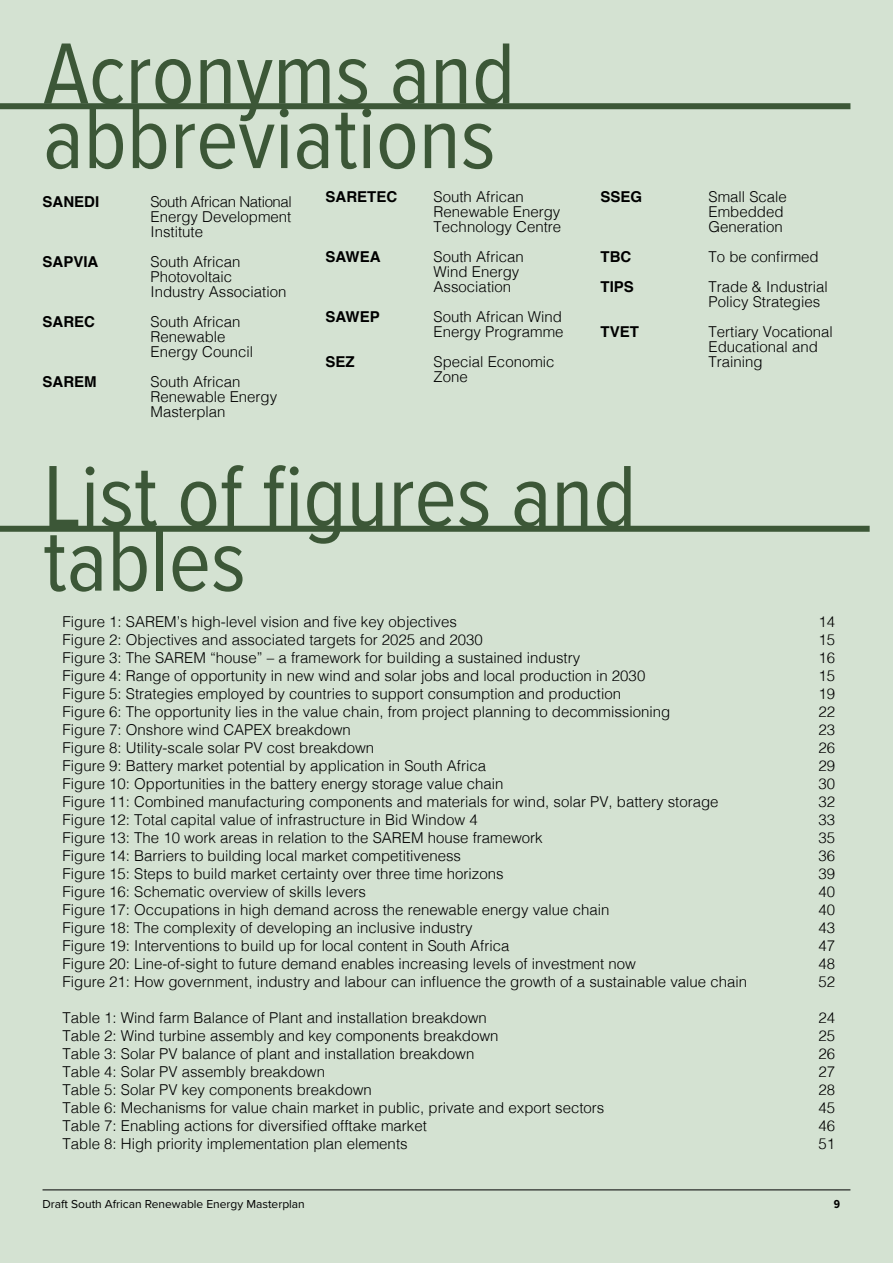
<style>
.page{position:relative;width:893px;height:1263px;background:#d4e2d2}
.page>*{position:absolute;margin:0;border:0;box-sizing:border-box;transform-origin:0 0}
.t1{font:90px/64.5px "Proxima Nova Cond";color:#3c5737}
.t2{font:300 15px/15px "Helvetica";color:#000}
.t3{font:700 15px "Helvetica";color:#000}
.t4{font:12px "Proxima Nova";color:#000}
.t5{font:700 12px "Proxima Nova Cond";color:#000}
</style>
<div class="page">
<hr style="left:43px;top:1189px;width:807px;height:1px;background:#000">
<div style="left:0;top:103px;width:850px;height:6px;border:3px solid #3c5737"></div>
<div style="left:0;top:526px;width:870px;height:6px;border:3px solid #3c5737"></div>
<h1 class="t1" style="left:43px;top:38px;width:474px">Acronyms and abbreviations</h1>
<p class="t3" style="left:43px;top:189px;width:58px">SANEDI</p>
<p class="t2" style="left:151px;top:193px;width:143px;text-align:justify">South African National Energy Development Institute</p>
<p class="t3" style="left:43px;top:249px;width:57px">SAPVIA</p>
<p class="t2" style="left:151px;top:253px;width:137px">South African<br>Photovoltaic<br>Industry Association</p>
<p class="t3" style="left:43px;top:309px;width:54px">SAREC</p>
<p class="t2" style="left:151px;top:313px;width:104px">South African<br>Renewable<br>Energy Council</p>
<p class="t3" style="left:43px;top:369px;width:56px">SAREM</p>
<p class="t2" style="left:151px;top:373px;width:128px">South African<br>Renewable Energy<br>Masterplan</p>
<p class="t3" style="left:326px;top:185px;width:73px">SARETEC</p>
<p class="t2" style="left:434px;top:188px;width:129px">South African<br>Renewable Energy<br>Technology Centre</p>
<p class="t3" style="left:326px;top:245px;width:57px">SAWEA</p>
<p class="t2" style="left:434px;top:248px;width:92px">South African<br>Wind Energy<br>Association</p>
<p class="t3" style="left:326px;top:305px;width:56px">SAWEP</p>
<p class="t2" style="left:434px;top:308px;width:132px">South African Wind<br>Energy Programme</p>
<p class="t3" style="left:326px;top:350px;width:31px">SEZ</p>
<p class="t2" style="left:434px;top:353px;width:122px">Special Economic<br>Zone</p>
<p class="t3" style="left:601px;top:185px;width:43px">SSEG</p>
<p class="t2" style="left:709px;top:188px;width:80px">Small Scale<br>Embedded<br>Generation</p>
<p class="t3" style="left:601px;top:245px;width:32px">TBC</p>
<p class="t2" style="left:709px;top:248px;width:112px">To be confirmed</p>
<p class="t3" style="left:601px;top:275px;width:35px">TIPS</p>
<p class="t2" style="left:709px;top:278px;width:121px">Trade &amp; Industrial<br>Policy Strategies</p>
<p class="t3" style="left:601px;top:320px;width:40px">TVET</p>
<p class="t2" style="left:709px;top:323px;width:126px">Tertiary Vocational<br>Educational and<br>Training</p>
<h1 class="t1" style="left:43px;top:460px;width:595px">List of figures and tables</h1>
<p class="t2" style="left:63px;top:613px;width:396px">Figure 1: SAREM’s high-level vision and five key objectives</p>
<p class="t2" style="left:819px;top:613px;width:18px">14</p>
<p class="t2" style="left:63px;top:631px;width:422px">Figure 2: Objectives and associated targets for 2025 and 2030</p>
<p class="t2" style="left:819px;top:631px;width:18px">15</p>
<p class="t2" style="left:63px;top:649px;width:519px">Figure 3: The SAREM “house” – a framework for building a sustained industry</p>
<p class="t2" style="left:819px;top:649px;width:18px">16</p>
<p class="t2" style="left:63px;top:667px;width:584px">Figure 4: Range of opportunity in new wind and solar jobs and local production in 2030</p>
<p class="t2" style="left:819px;top:667px;width:18px">15</p>
<p class="t2" style="left:63px;top:685px;width:560px">Figure 5: Strategies employed by countries to support consumption and production</p>
<p class="t2" style="left:819px;top:685px;width:18px">19</p>
<p class="t2" style="left:63px;top:703px;width:609px">Figure 6: The opportunity lies in the value chain, from project planning to decommissioning</p>
<p class="t2" style="left:819px;top:703px;width:18px">22</p>
<p class="t2" style="left:63px;top:721px;width:290px">Figure 7: Onshore wind CAPEX breakdown</p>
<p class="t2" style="left:819px;top:721px;width:18px">23</p>
<p class="t2" style="left:63px;top:739px;width:313px">Figure 8: Utility-scale solar PV cost breakdown</p>
<p class="t2" style="left:819px;top:739px;width:18px">26</p>
<p class="t2" style="left:63px;top:757px;width:425px">Figure 9: Battery market potential by application in South Africa</p>
<p class="t2" style="left:819px;top:757px;width:18px">29</p>
<p class="t2" style="left:63px;top:775px;width:443px">Figure 10: Opportunities in the battery energy storage value chain</p>
<p class="t2" style="left:819px;top:775px;width:18px">30</p>
<p class="t2" style="left:63px;top:793px;width:658px">Figure 11: Combined manufacturing components and materials for wind, solar PV, battery storage</p>
<p class="t2" style="left:819px;top:793px;width:18px">32</p>
<p class="t2" style="left:63px;top:811px;width:417px">Figure 12: Total capital value of infrastructure in Bid Window 4</p>
<p class="t2" style="left:819px;top:811px;width:18px">33</p>
<p class="t2" style="left:63px;top:829px;width:482px">Figure 13: The 10 work areas in relation to the SAREM house framework</p>
<p class="t2" style="left:819px;top:829px;width:18px">35</p>
<p class="t2" style="left:63px;top:847px;width:400px">Figure 14: Barriers to building local market competitiveness</p>
<p class="t2" style="left:819px;top:847px;width:18px">36</p>
<p class="t2" style="left:63px;top:865px;width:442px">Figure 15: Steps to build market certainty over three time horizons</p>
<p class="t2" style="left:819px;top:865px;width:18px">39</p>
<p class="t2" style="left:63px;top:883px;width:305px">Figure 16: Schematic overview of skills levers</p>
<p class="t2" style="left:819px;top:883px;width:18px">40</p>
<p class="t2" style="left:63px;top:901px;width:548px">Figure 17: Occupations in high demand across the renewable energy value chain</p>
<p class="t2" style="left:819px;top:901px;width:18px">40</p>
<p class="t2" style="left:63px;top:919px;width:412px">Figure 18: The complexity of developing an inclusive industry</p>
<p class="t2" style="left:819px;top:919px;width:18px">43</p>
<p class="t2" style="left:63px;top:937px;width:448px">Figure 19: Interventions to build up for local content in South Africa</p>
<p class="t2" style="left:819px;top:937px;width:18px">47</p>
<p class="t2" style="left:63px;top:955px;width:575px">Figure 20: Line-of-sight to future demand enables increasing levels of investment now</p>
<p class="t2" style="left:819px;top:955px;width:18px">48</p>
<p class="t2" style="left:63px;top:973px;width:686px">Figure 21: How government, industry and labour can influence the growth of a sustainable value chain</p>
<p class="t2" style="left:819px;top:973px;width:18px">52</p>
<p class="t2" style="left:63px;top:1009px;width:426px">Table 1: Wind farm Balance of Plant and installation breakdown</p>
<p class="t2" style="left:819px;top:1009px;width:18px">24</p>
<p class="t2" style="left:63px;top:1027px;width:437px">Table 2: Wind turbine assembly and key components breakdown</p>
<p class="t2" style="left:819px;top:1027px;width:18px">25</p>
<p class="t2" style="left:63px;top:1045px;width:413px">Table 3: Solar PV balance of plant and installation breakdown</p>
<p class="t2" style="left:819px;top:1045px;width:18px">26</p>
<p class="t2" style="left:63px;top:1063px;width:264px">Table 4: Solar PV assembly breakdown</p>
<p class="t2" style="left:819px;top:1063px;width:18px">27</p>
<p class="t2" style="left:63px;top:1081px;width:311px">Table 5: Solar PV key components breakdown</p>
<p class="t2" style="left:819px;top:1081px;width:18px">28</p>
<p class="t2" style="left:63px;top:1099px;width:543px">Table 6: Mechanisms for value chain market in public, private and export sectors</p>
<p class="t2" style="left:819px;top:1099px;width:18px">45</p>
<p class="t2" style="left:63px;top:1117px;width:366px">Table 7: Enabling actions for diversified offtake market</p>
<p class="t2" style="left:819px;top:1117px;width:18px">46</p>
<p class="t2" style="left:63px;top:1135px;width:347px">Table 8: High priority implementation plan elements</p>
<p class="t2" style="left:819px;top:1135px;width:18px">51</p>
<p class="t4" style="left:43px;top:1195px;width:264px">Draft South African Renewable Energy Masterplan</p>
<p class="t5" style="left:834px;top:1195px;width:8px">9</p>
</div>
